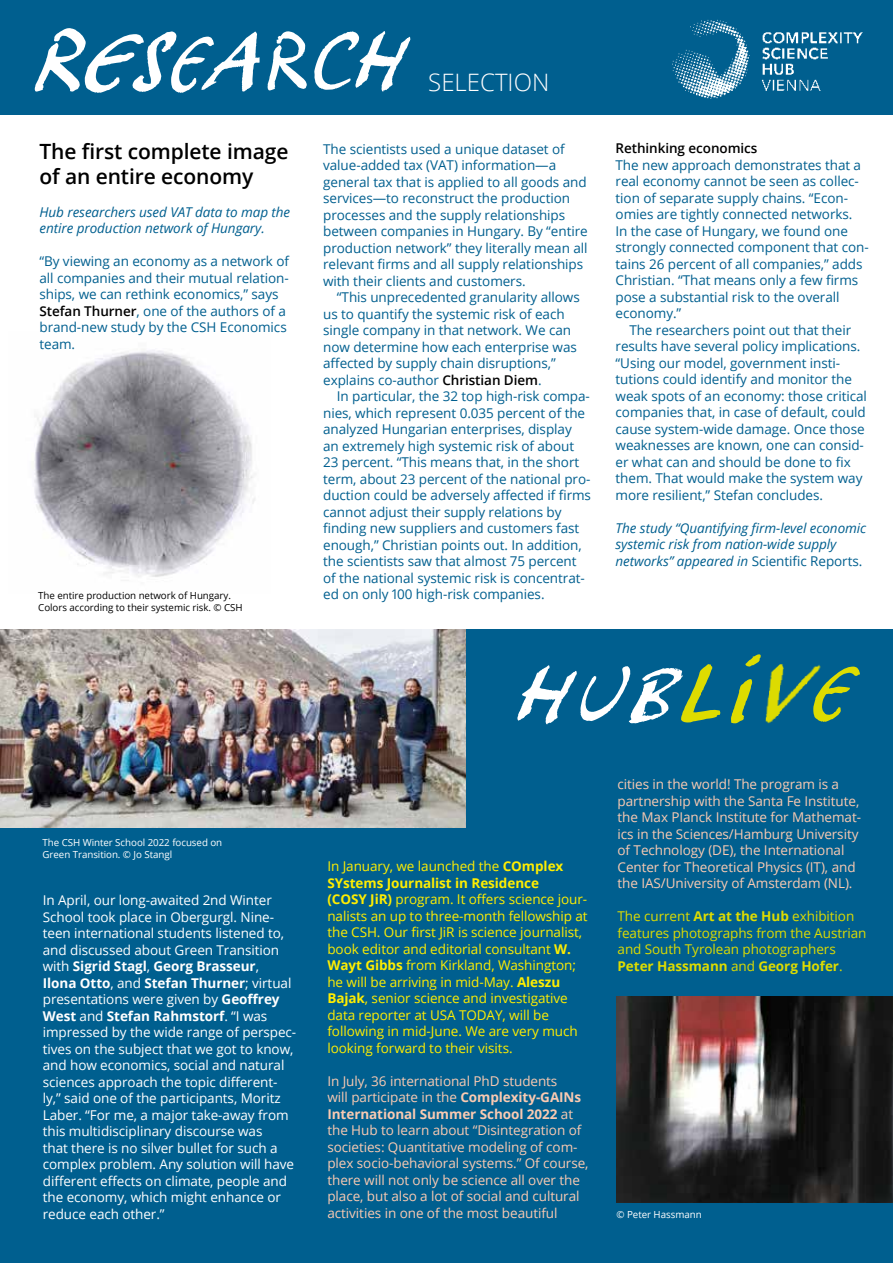
<style>
.page{position:relative;width:893px;height:1263px;background:#fff}
.page>*{position:absolute;margin:0;border:0;box-sizing:border-box;transform-origin:0 0}
.t1{font:300 24px "Open Sans";color:#fff}
.t2{font:600 21px/24.8px "Open Sans";letter-spacing:-.005em;color:#000}
.t3{font:13.5px/16.5px "Open Sans";letter-spacing:-.005em;color:#005f8f}
.t4{font:13.5px/16.5px "Open Sans";letter-spacing:-.005em;color:#fff}
.t5{font:13.5px/16.5px "Open Sans";letter-spacing:-.005em;color:#facab2}
.t6{font:13.5px/16.5px "Open Sans";letter-spacing:-.005em;color:#fe0}
.t7{font:italic 13.5px/16.5px "Open Sans";letter-spacing:-.005em;color:#005f8f}
.t8{font:13.5px/16.5px "Open Sans";letter-spacing:-.005em;color:#dedc00}
.t9{font:600 13.5px "Open Sans";letter-spacing:-.005em;color:#000}
.t10{font:9.75px/12px "Open Sans";letter-spacing:-.005em;color:#000}
.t11{font:9.75px/12px "Open Sans";letter-spacing:-.005em;color:#fff}
.s1{font-weight:600;color:#000}
.s2{font-style:normal}
.s3{font-weight:700}
</style>
<div class="page">
<img style="left:34px;top:349px;width:221px;height:228px">
<div style="left:0;top:0;width:893px;height:115px;background:#005f8f"></div>
<div style="left:0;top:629px;width:893px;height:634px;background:#005f8f"></div>
<img style="left:672px;top:19px;width:191px;height:80px">
<img style="left:0;top:629px;width:465px;height:199px">
<img style="left:617px;top:996px;width:276px;height:206px">
<svg style="left:830px;top:666px;width:30px;height:54px"></svg>
<svg style="left:731px;top:679px;width:21px;height:44px"></svg>
<svg style="left:745px;top:654px;width:16px;height:12px"></svg>
<svg style="left:517px;top:664px;width:203px;height:60px"></svg>
<img style="left:757px;top:657px;width:73px;height:67px">
<svg style="left:267px;top:31px;width:40px;height:59px"></svg>
<svg style="left:314px;top:31px;width:96px;height:61px"></svg>
<svg style="left:34px;top:28px;width:226px;height:65px"></svg>
<h2 class="t2" style="left:39px;top:138px;width:250px">The first complete image of an entire economy</h2>
<p class="t7" style="left:39px;top:205px;width:252px">Hub researchers used VAT data to map the entire production network of Hungary.</p>
<p class="t3" style="left:39px;top:255px;width:251px">“By viewing an economy as a network of all companies and their mutual relation&shy;ships, we can rethink economics,” says<br><span class="s1">Stefan Thurner</span>, one of the authors of a brand-new study by the CSH Economics team.</p>
<p class="t10" style="left:38px;top:590px;width:206px">The entire production network of Hungary.<br>Colors according to their systemic risk. © CSH</p>
<h1 class="t1" style="left:428px;top:69px;width:123px">SELECTION</h1>
<p class="t3" style="left:323px;top:142px;width:266px">The scientists used a unique dataset of value-added tax (VAT) information—a general tax that is applied to all goods and services—to reconstruct the production processes and the supply relationships between companies in Hungary. By “entire production network” they literally mean all relevant firms and all supply relationships with their clients and customers.</p>
<p class="t3" style="left:323px;top:290px;width:258px;text-indent:14px">“This unprecedented granularity allows us to quantify the systemic risk of each single company in that network. We can now determine how each enterprise was affected by supply chain disruptions,” explains co-author <span class="s1">Christian Diem</span>.</p>
<p class="t3" style="left:323px;top:388px;width:269px;text-indent:14px">In particular, the 32 top high-risk compa&shy;nies, which represent 0.035 percent of the analyzed Hungarian enterprises, display<br>an extremely high systemic risk of about 23 percent. “This means that, in the short term, about 23 percent of the national pro&shy;duction could be adversely affected if firms cannot adjust their supply relations by finding new suppliers and customers fast enough,” Christian points out. In addition, the scientists saw that almost 75 percent of the national systemic risk is concentrat&shy;ed on only 100 high-risk companies.</p>
<p class="t9" style="left:616px;top:143px;width:143px">Rethinking economics</p>
<p class="t3" style="left:616px;top:158px;width:255px">The new approach demonstrates that a real economy cannot be seen as collec&shy;tion of separate supply chains. “Econ&shy;omies are tightly connected networks.<br>In the case of Hungary, we found one strongly connected component that con&shy;tains 26 percent of all companies,” adds Christian. “That means only a few firms pose a substantial risk to the overall economy.”</p>
<p class="t3" style="left:616px;top:323px;width:253px;text-indent:14px">The researchers point out that their results have several policy implications. “Using our model, government insti&shy;tutions could identify and monitor the weak spots of an economy: those critical companies that, in case of default, could cause system-wide damage. Once those weaknesses are known, one can consid&shy;er what can and should be done to fix them. That would make the system way more resilient,” Stefan concludes.</p>
<p class="t7" style="left:616px;top:519px;width:256px">The-study-“Quantifying-firm-level-economic&shy;systemic risk from nation-wide supply networks” appeared in <span class="s2">Scientific Reports.</span></p>
<p class="t11" style="left:43px;top:836px;width:181px">The CSH Winter School 2022 focused on<br>Green Transition. © Jo Stangl</p>
<p class="t4" style="left:43px;top:892px;width:255px">In April, our long-awaited 2nd Winter School took place in Obergurgl. Nine&shy;teen international students listened to, and discussed about Green Transition with <span class="s3">Sigrid Stagl</span>, <span class="s3">Georg Brasseur</span>,<br><span class="s3">Ilona Otto</span>, and <span class="s3">Stefan Thurner</span>; virtual presentations were given by <span class="s3">Geoffrey West</span> and <span class="s3">Stefan Rahmstorf</span>. “I was impressed by the wide range of perspec&shy;tives on the subject that we got to know, and how economics, social and natural sciences approach the topic different&shy;ly,” said one of the participants, Moritz Laber. “For me, a major take-away from this multidisciplinary discourse was<br>that there is no silver bullet for such a complex problem. Any solution will have different effects on climate, people and the economy, which might enhance or reduce each other.”</p>
<p class="t6" style="left:327px;top:860px;width:262px">In January, we launched the <span class="s3">COmplex SYstems Journalist in Residence<br>(COSY JiR)</span> program. It offers science jour&shy;nalists an up to three-month fellowship at the CSH. Our first JiR is science journalist, book editor and editorial consultant <span class="s3">W.<br>Wayt Gibbs</span> from Kirkland, Washington; he will be arriving in mid-May. <span class="s3">Aleszu Bajak</span>, senior science and investigative data reporter at USA TODAY, will be following in mid-June. We are very much looking forward to their visits.</p>
<p class="t5" style="left:327px;top:1072px;width:263px">In July, 36 international PhD students<br>will participate in the <span class="s3">Complexity-GAINs International Summer School 2022</span> at the Hub to learn about “Disintegration of societies: Quantitative modeling of com&shy;plex socio-behavioral systems.” Of course, there will not only be science all over the place, but also a lot of social and cultural activities in one of the most beautiful</p>
<p class="t5" style="left:618px;top:777px;width:245px">cities in the world! The program is a partnership with the Santa Fe Institute, the Max PIanck Institute for Mathemat&shy;ics in the Sciences/Hamburg University of Technology (DE), the International Center for Theoretical Physics (IT), and the IAS/University of Amsterdam (NL).</p>
<p class="t8" style="left:618px;top:909px;width:250px">The current <span class="s3">Art at the Hub</span> exhibition features photographs from the Austrian and South Tyrolean photographers <span class="s3">Peter Hassmann</span> and <span class="s3">Georg Hofer</span>.</p>
<p class="t11" style="left:617px;top:1208px;width:87px">© Peter Hassmann</p>
</div>
